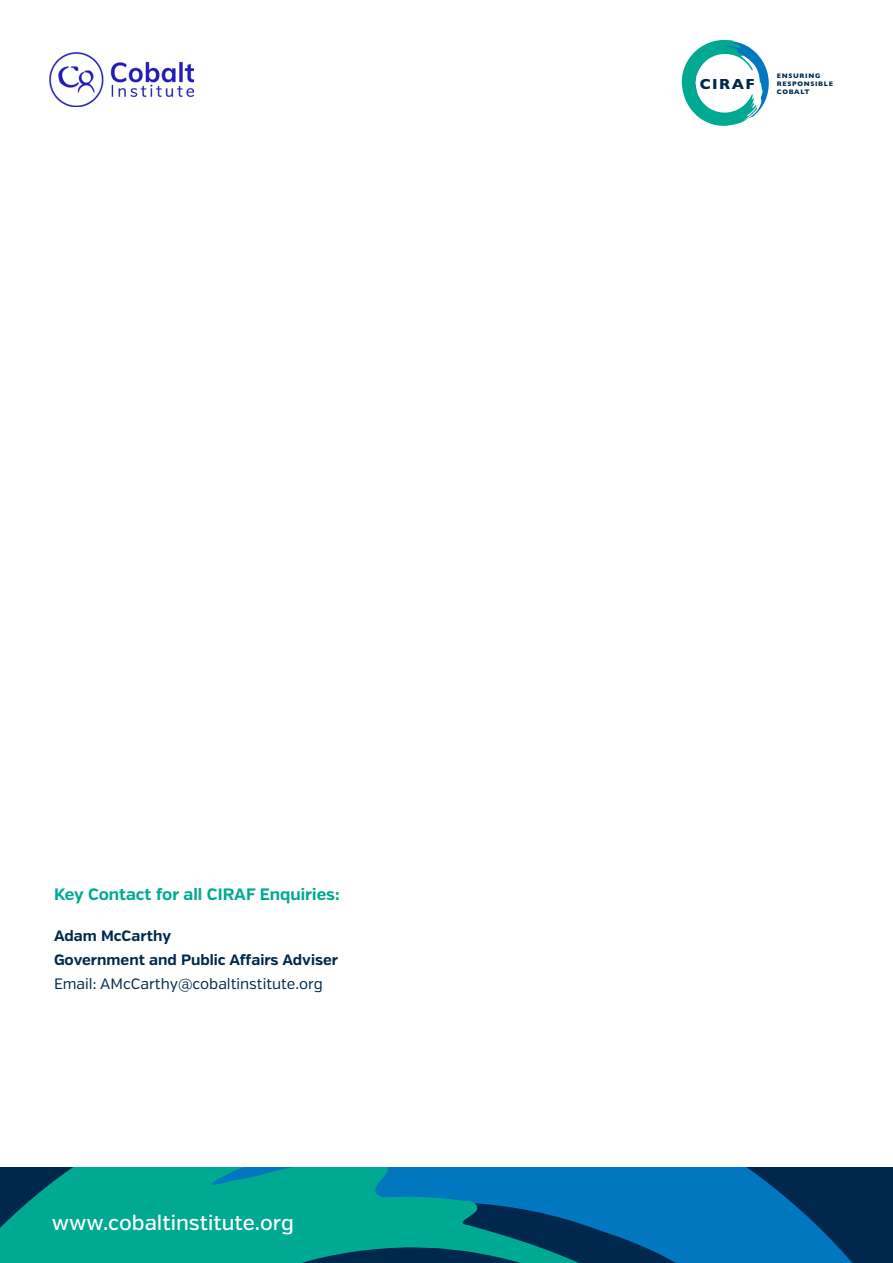
<style>
.page{position:relative;width:893px;height:1263px;background:#fff}
.page>*{position:absolute;margin:0;border:0;box-sizing:border-box;transform-origin:0 0}
.t1{font:500 21px "Verb";color:#fff}
.t2{font:700 16.5px "Verb";color:#00a991}
.t3{font:700 15px/24px "Verb";color:#00284c}
.t4{font:700 14.7px "Gill Sans";letter-spacing:.1em;color:#00284c}
.t5{font:700 6.6px/7.9px "Gill Sans";letter-spacing:.1em;color:#00284c}
.s1{font-weight:400}
</style>
<div class="page">
<img style="left:50px;top:53px;width:144px;height:54px">
<svg style="left:682px;top:40px;width:87px;height:86px"></svg>
<svg style="left:0;top:1167px;width:893px;height:96px;background:#007c90"></svg>
<p class="t2" style="left:54px;top:884px;width:287px">Key Contact for all CIRAF Enquiries:</p>
<p class="t3" style="left:54px;top:924px;width:286px">Adam McCarthy<br>Government and Public Affairs Adviser<br><span class="s1">Email: AMcCarthy@cobaltinstitute.org</span></p>
<p class="t1" style="left:52px;top:1210px;width:244px">www.cobaltinstitute.org</p>
<p class="t4" style="left:700px;top:72px;width:56px">CIRAF</p>
<p class="t5" style="left:777px;top:71px;width:58px">ENSURING<br>RESPONSIBLE<br>COBALT</p>
</div>
